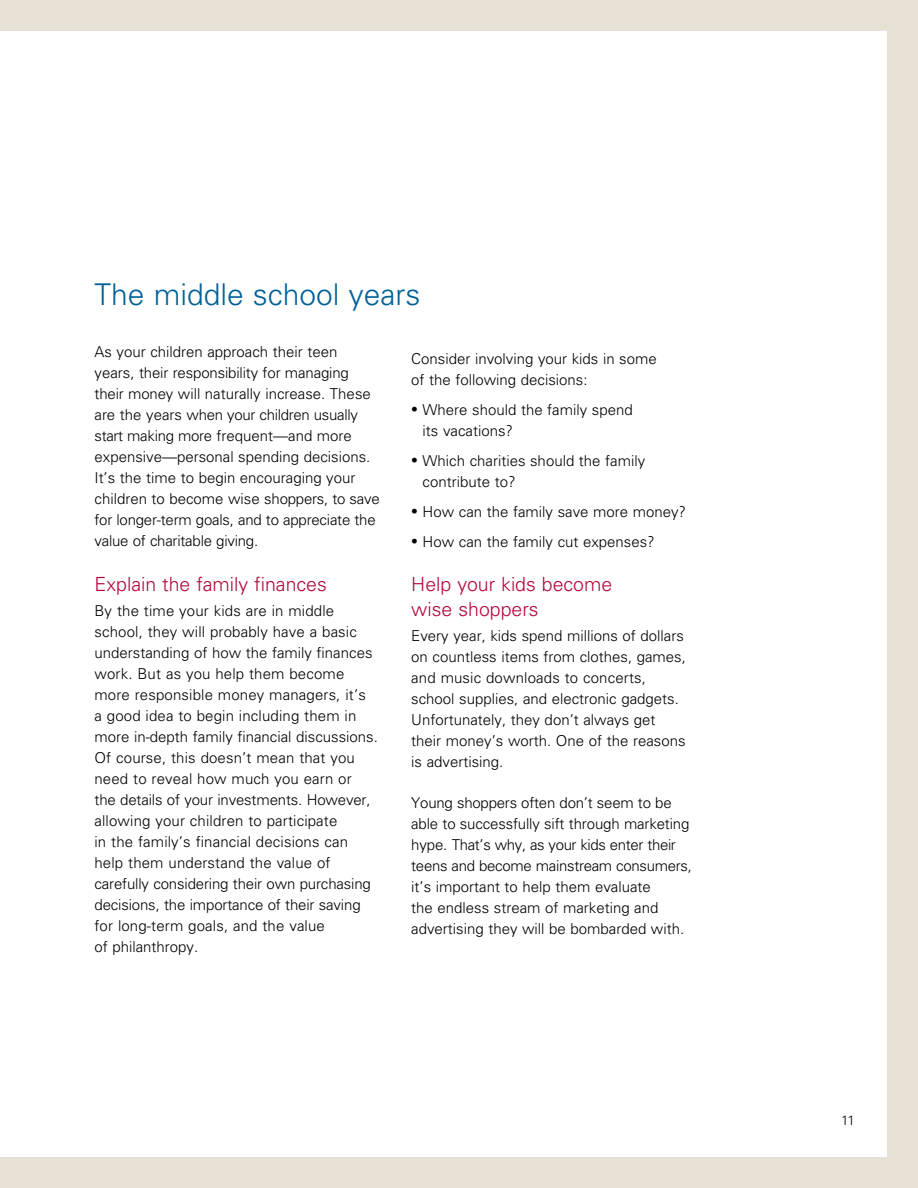
<style>
.page{position:relative;width:918px;height:1188px;background:#e7e1d5}
.page>*{position:absolute;margin:0;border:0;box-sizing:border-box;transform-origin:0 0}
.t1{font:300 30px "Univers LT Std";color:#006197}
.t2{font:300 19.5px/24.8px "Univers LT Std";color:#b30838}
.t3{font:300 15px/21px "Univers LT Std";color:#000}
.t4{font:300 13.5px "Univers LT Std";color:#000}
.s1{font-size:13.5px}
</style>
<div class="page">
<div style="left:0;top:31px;width:886px;height:1125px;background:#fff"></div>
<h1 class="t1" style="left:94px;top:277px;width:327px">The middle school years</h1>
<p class="t3" style="left:94px;top:342px;width:287px">As your children approach their teen years, their responsibility for managing their money will naturally increase. These are the years when your children usually start making more frequent—and more expensive—personal spending decisions.<br>It’s the time to begin encouraging your children to become wise shoppers, to save for longer-term goals, and to appreciate the value of charitable giving.</p>
<h2 class="t2" style="left:94px;top:571px;width:234px">Explain the family finances</h2>
<p class="t3" style="left:94px;top:600px;width:285px">By the time your kids are in middle school, they will probably have a basic understanding of how the family finances work. But as you help them become more responsible money managers, it’s<br>a good idea to begin including them in more in-depth family financial discussions.<br>Of course, this doesn’t mean that you need to reveal how much you earn or<br>the details of your investments. However, allowing your children to participate<br>in the family’s financial decisions can help them understand the value of carefully considering their own purchasing decisions, the importance of their saving for long-term goals, and the value<br>of philanthropy.</p>
<p class="t3" style="left:411px;top:348px;width:247px">Consider involving your kids in some of the following decisions:</p>
<p class="t3" style="left:423px;top:399px;width:212px;text-indent:-11px"><span class="s1">•</span> Where should the family spend its vacations?</p>
<p class="t3" style="left:423px;top:450px;width:224px;text-indent:-11px"><span class="s1">•</span> Which charities should the family contribute to?</p>
<p class="t3" style="left:411px;top:501px;width:276px"><span class="s1">•</span> How can the family save more money?</p>
<p class="t3" style="left:411px;top:531px;width:245px"><span class="s1">•</span> How can the family cut expenses?</p>
<h2 class="t2" style="left:411px;top:572px;width:203px">Help your kids become wise shoppers</h2>
<p class="t3" style="left:411px;top:625px;width:276px">Every year, kids spend millions of dollars on countless items from clothes, games, and music downloads to concerts, school supplies, and electronic gadgets.<br>Unfortunately, they don’t always get their money’s worth. One of the reasons is advertising.</p>
<p class="t3" style="left:411px;top:792px;width:282px">Young shoppers often don’t seem to be able to successfully sift through marketing hype. That’s why, as your kids enter their teens and become mainstream consumers, it’s important to help them evaluate<br>the endless stream of marketing and advertising they will be bombarded with.</p>
<p class="t4" style="left:841px;top:1112px;width:15px">11</p>
</div>
